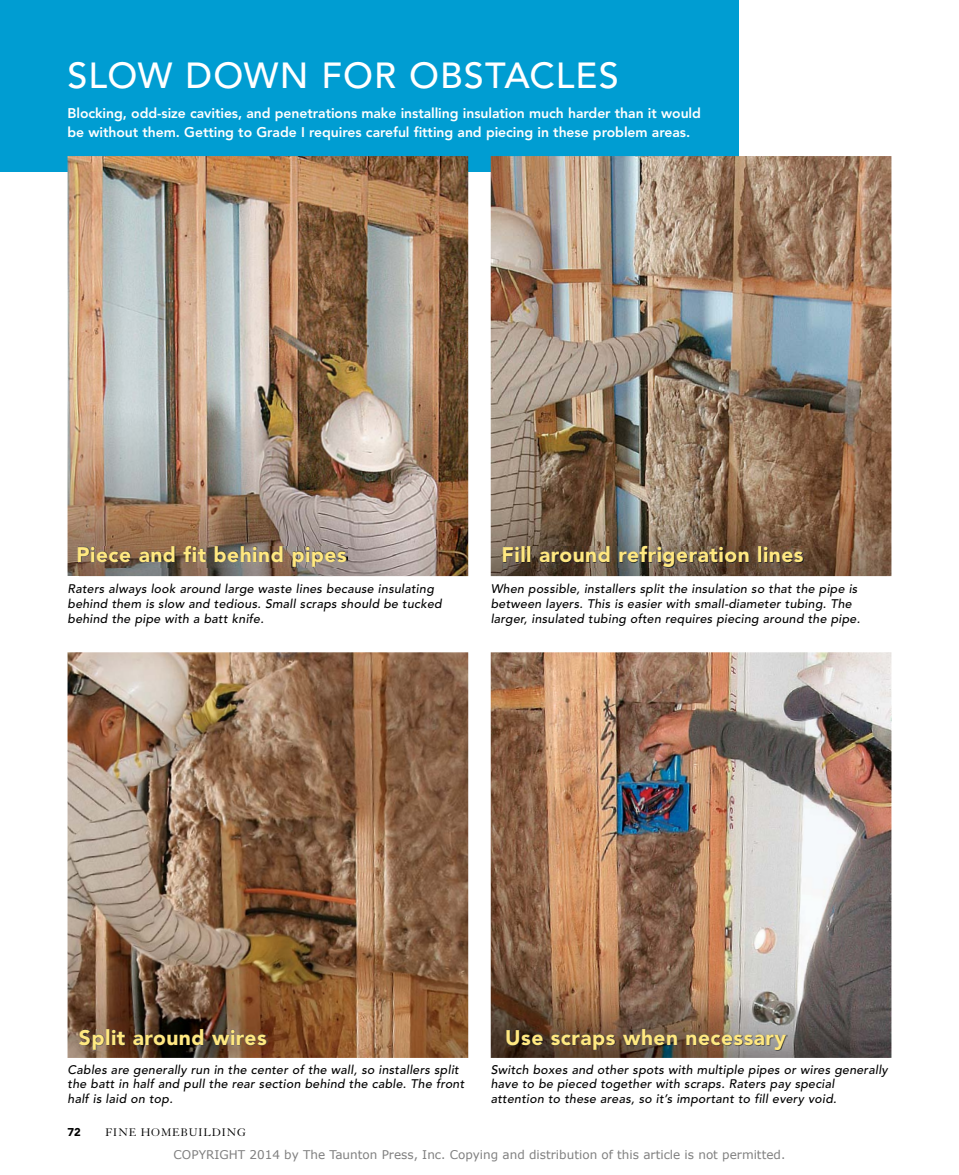
<style>
.page{position:relative;width:959px;height:1175px;background:#fff}
.page>*{position:absolute;margin:0;border:0;box-sizing:border-box;transform-origin:0 0}
.t1{font:500 36px "Avenir LT Std";letter-spacing:.025em;color:#fff}
.t2{font:900 21px "Avenir LT Std";letter-spacing:.02em;color:#ffe881}
.t3{font:800 13.95px/18.6px "Avenir LT Std";letter-spacing:-.005em;color:#fff}
.t4{font:italic 500 12.3px/14.7px "Avenir LT Std";letter-spacing:.02em;color:#000}
.t5{font:12px "Verdana";color:#808080}
.t6{font:12px "Granjon LT Std";letter-spacing:.07em;color:#000}
.t7{font:900 11.25px "Avenir LT Std";color:#000}
</style>
<div class="page">
<div style="left:0;top:0;width:738px;height:171px;background:#009dd2"></div>
<img style="left:68px;top:156px;width:400px;height:420px">
<img style="left:68px;top:652px;width:400px;height:405px">
<img style="left:490px;top:156px;width:401px;height:420px">
<img style="left:490px;top:652px;width:401px;height:405px">
<img style="left:504px;top:546px;width:299px;height:21px">
<img style="left:80px;top:1029px;width:187px;height:21px">
<img style="left:507px;top:1029px;width:280px;height:21px">
<img style="left:79px;top:546px;width:268px;height:21px">
<h1 class="t1" style="left:68px;top:55px;width:553px">SLOW DOWN FOR OBSTACLES</h1>
<p class="t3" style="left:68px;top:104px;width:635px">Blocking, odd-size cavities, and penetrations make installing insulation much harder than it would be without them. Getting to Grade I requires careful fitting and piecing in these problem areas.</p>
<h2 class="t2" style="left:76px;top:541px;width:272px">Piece and fit behind pipes</h2>
<p class="t4" style="left:68px;top:582px;width:376px">Raters always look around large waste lines because insulating behind them is slow and tedious. Small scraps should be tucked behind the pipe with a batt knife.</p>
<h2 class="t2" style="left:501px;top:542px;width:303px">Fill around refrigeration lines</h2>
<p class="t4" style="left:491px;top:582px;width:371px">When possible, installers split the insulation so that the pipe is between layers. This is easier with small-diameter tubing. The larger, insulated tubing often requires piecing around the pipe.</p>
<h2 class="t2" style="left:79px;top:1024px;width:189px">Split around wires</h2>
<h2 class="t2" style="left:505px;top:1024px;width:283px">Use scraps when necessary</h2>
<p class="t4" style="left:68px;top:1062px;width:398px">Cables are generally run in the center of the wall, so installers split the batt in half and pull the rear section behind the cable. The front half is laid on top.</p>
<p class="t7" style="left:68px;top:1125px;width:15px">72</p>
<p class="t6" style="left:105px;top:1126px;width:142px">FINE HOMEBUILDING</p>
<p class="t4" style="left:491px;top:1062px;width:398px">Switch boxes and other spots with multiple pipes or wires generally have to be pieced together with scraps. Raters pay special attention to these areas, so it’s important to fill every void.</p>
<p class="t5" style="left:174px;top:1146px;width:613px">COPYRIGHT 2014 by The Taunton Press, Inc. Copying and distribution of this article is not permitted.</p>
</div>
